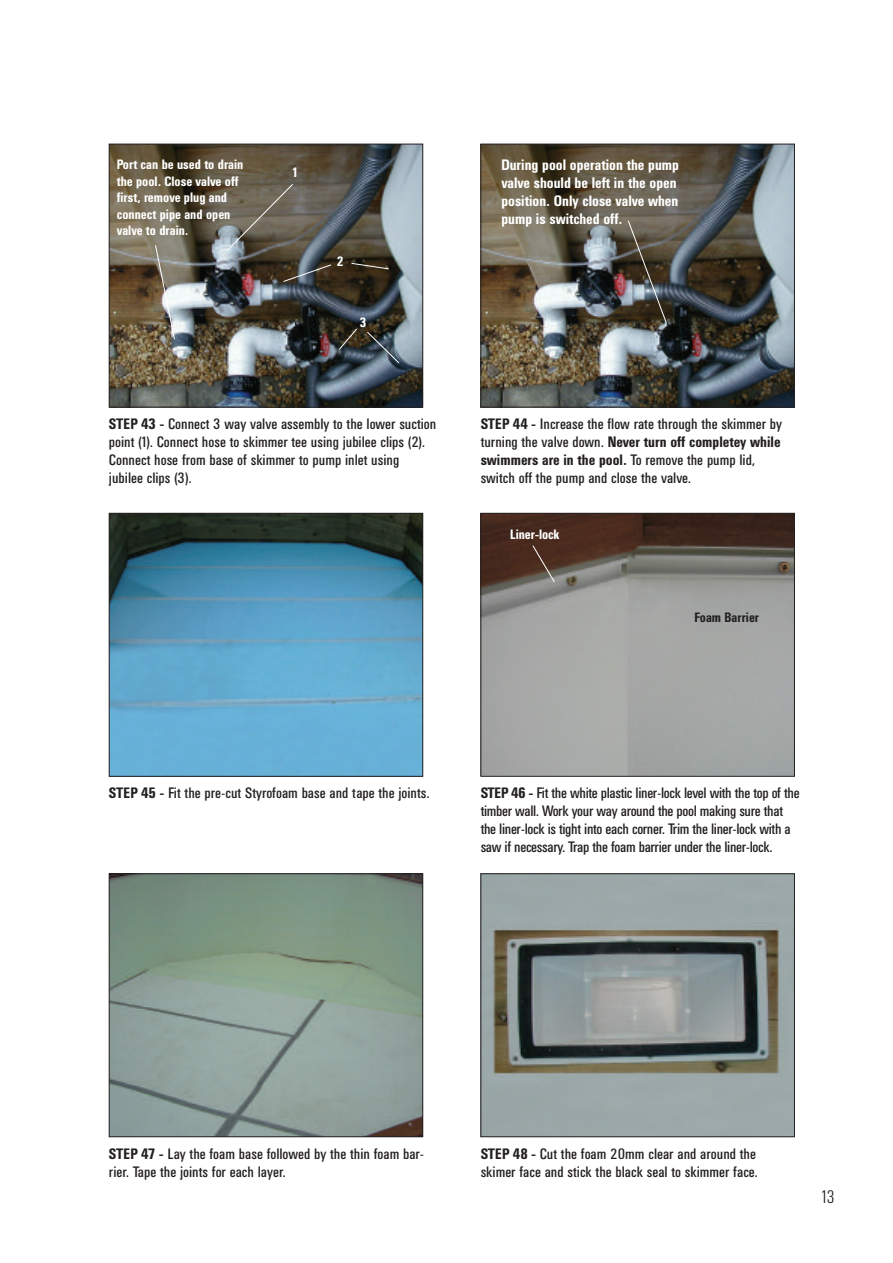
<style>
.page{position:relative;width:893px;height:1263px;background:#fff}
.page>*{position:absolute;margin:0;border:0;box-sizing:border-box;transform-origin:0 0}
.t1{font:300 18px "Univers Condensed BQ";color:#231f20}
.t2{font:15px/18px "Univers Condensed BQ";color:#231f20}
.t3{font:15px/18px "Univers Condensed BQ";letter-spacing:-.025em;color:#231f20}
.t4{font:700 15px/18px "Univers Condensed BQ";color:#fff}
.t5{font:700 13.5px/16.5px "Univers Condensed BQ";color:#fff}
.t6{font:700 13.5px "Univers Condensed BQ";color:#231f20}
.s1{font-weight:700}
</style>
<div class="page">
<img style="left:111px;top:146px;width:310px;height:259px">
<div style="left:109px;top:144px;width:314px;height:263px;border:1px solid #231f20"></div>
<img style="left:483px;top:146px;width:310px;height:259px">
<div style="left:481px;top:144px;width:314px;height:263px;border:1px solid #231f20"></div>
<svg style="left:227px;top:184px;width:66px;height:67px"></svg>
<svg style="left:283px;top:264px;width:48px;height:18px"></svg>
<svg style="left:351px;top:263px;width:38px;height:6px"></svg>
<svg style="left:367px;top:332px;width:32px;height:31px"></svg>
<svg style="left:339px;top:328px;width:18px;height:22px"></svg>
<svg style="left:155px;top:245px;width:20px;height:95px"></svg>
<svg style="left:628px;top:220px;width:39px;height:103px"></svg>
<img style="left:111px;top:515px;width:310px;height:259px">
<div style="left:109px;top:513px;width:314px;height:263px;border:1px solid #231f20"></div>
<img style="left:483px;top:515px;width:310px;height:259px">
<div style="left:481px;top:513px;width:314px;height:263px;border:1px solid #231f20"></div>
<svg style="left:532px;top:545px;width:23px;height:37px"></svg>
<img style="left:111px;top:875px;width:310px;height:260px">
<div style="left:109px;top:873px;width:314px;height:264px;border:1px solid #231f20"></div>
<img style="left:483px;top:875px;width:310px;height:260px">
<div style="left:481px;top:873px;width:314px;height:264px;border:1px solid #231f20"></div>
<p class="t5" style="left:117px;top:156px;width:128px">Port can be used to drain the pool. Close valve off first, remove plug and connect pipe and open valve to drain.</p>
<p class="t4" style="left:501px;top:156px;width:179px">During pool operation the pump valve should be left in the open position. Only close valve when pump is switched off.</p>
<p class="t5" style="left:292px;top:164px;width:8px">1</p>
<p class="t5" style="left:337px;top:253px;width:8px">2</p>
<p class="t5" style="left:360px;top:314px;width:8px">3</p>
<p class="t2" style="left:109px;top:415px;width:329px"><span class="s1">STEP 43 -</span> Connect 3 way valve assembly to the lower suction point (1). Connect hose to skimmer tee using jubilee clips (2).<br>Connect hose from base of skimmer to pump inlet using jubilee clips (3).</p>
<p class="t2" style="left:481px;top:415px;width:303px"><span class="s1">STEP 44 -</span> Increase the flow rate through the skimmer by turning the valve down. <span class="s1">Never turn off completey while swimmers are in the pool.</span> To remove the pump lid, switch off the pump and close the valve.</p>
<p class="t5" style="left:510px;top:526px;width:51px">Liner-lock</p>
<p class="t6" style="left:694px;top:610px;width:66px">Foam Barrier</p>
<p class="t2" style="left:109px;top:784px;width:322px"><span class="s1">STEP 45 -</span> Fit the pre-cut Styrofoam base and tape the joints.</p>
<p class="t3" style="left:481px;top:784px;width:320px"><span class="s1">STEP 46 -</span> Fit the white plastic liner-lock level with the top of the timber wall. Work your way around the pool making sure that the liner-lock is tight into each corner. Trim the liner-lock with a saw if necessary. Trap the foam barrier under the liner-lock.</p>
<p class="t2" style="left:109px;top:1144px;width:317px"><span class="s1">STEP 47 -</span> Lay the foam base followed by the thin foam bar&shy;rier. Tape the joints for each layer.</p>
<p class="t2" style="left:481px;top:1144px;width:278px"><span class="s1">STEP 48 -</span> Cut the foam 20mm clear and around the skimer face and stick the black seal to skimmer face.</p>
<p class="t1" style="left:820px;top:1187px;width:16px">13</p>
</div>
